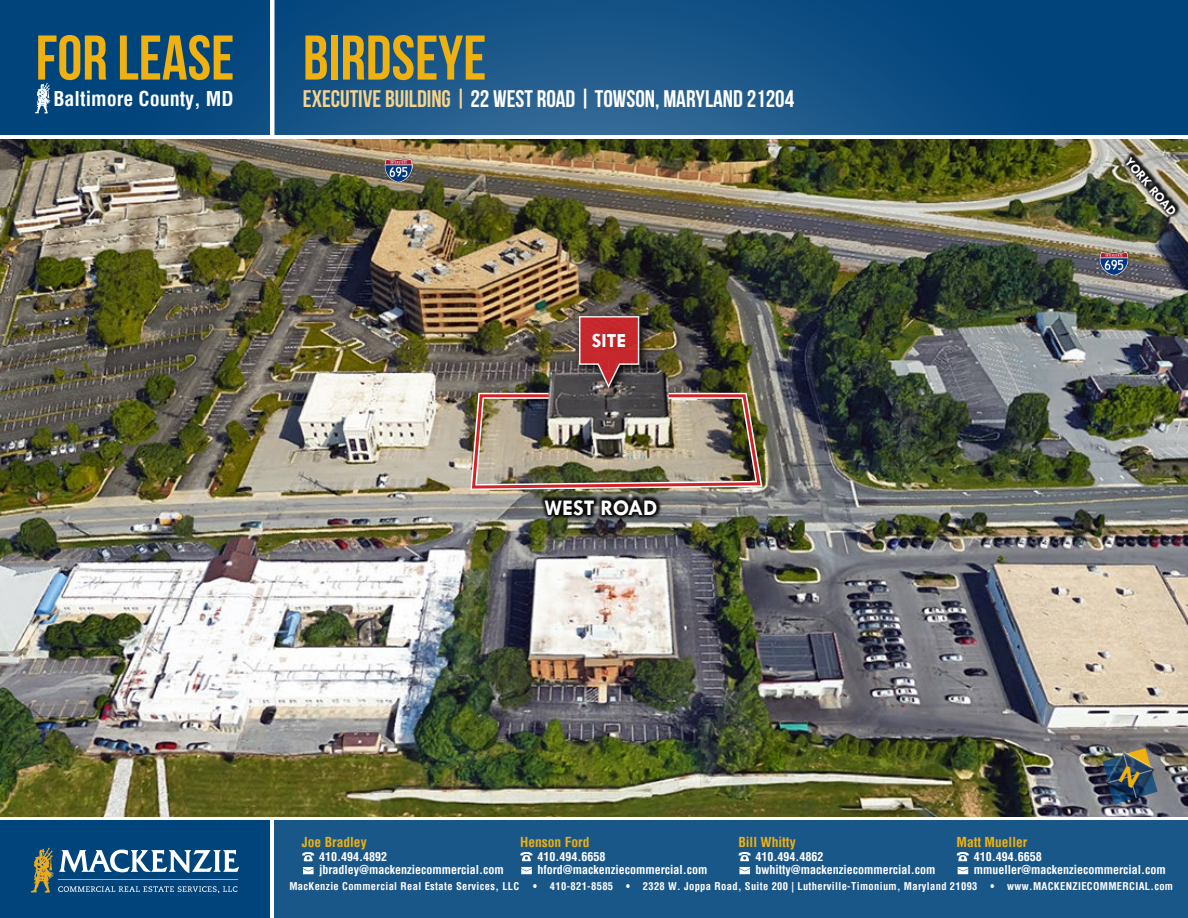
<style>
.page{position:relative;width:1188px;height:918px;background:#fff}
.page>*{position:absolute;margin:0;border:0;box-sizing:border-box;transform-origin:0 0}
.t1{font:700 63px "Bebas Neue";color:#eeb111}
.t2{font:700 24px "Bebas Neue";color:#fff}
.t3{font:700 22.5px "Tw Cen";color:#fff}
.t4{font:700 20.25px "Tw Cen";color:#fff}
.t5{font:700 condensed 20.1px "Helvetica";color:#fff}
.t6{font:700 condensed 13.5px "Helvetica";color:#eeb111}
.t7{font:700 13.5px "Tw Cen";color:#fff}
.t8{font:700 condensed 12px/13.5px "Helvetica";color:#fff}
.t9{font:700 condensed 10.5px "Helvetica";letter-spacing:.035em;color:#fff;scale:.85 1}
.t10{font:700 condensed 10.5px "Helvetica";letter-spacing:.035em;color:#fff}
.s1{color:#f7d38b}
</style>
<div class="page">
<svg style="left:0;top:0;width:1188px;height:135px;background:#0e4e83"></svg>
<div style="left:275px;top:821px;width:913px;height:97px;background:#1a5789"></div>
<div style="left:0;top:821px;width:270px;height:97px;background:#00447c"></div>
<hr style="left:270px;top:0;width:4px;height:159px;background:#fff">
<svg style="left:35px;top:83px;width:16px;height:30px"></svg>
<img style="left:0;top:139px;width:1188px;height:678px">
<svg style="left:303px;top:867px;width:11px;height:7px"></svg>
<svg style="left:521px;top:867px;width:11px;height:7px"></svg>
<svg style="left:739px;top:867px;width:11px;height:7px"></svg>
<svg style="left:958px;top:867px;width:10px;height:7px"></svg>
<svg style="left:520px;top:852px;width:12px;height:9px"></svg>
<svg style="left:739px;top:852px;width:12px;height:9px"></svg>
<svg style="left:957px;top:852px;width:12px;height:9px"></svg>
<svg style="left:302px;top:852px;width:12px;height:9px"></svg>
<svg style="left:31px;top:848px;width:208px;height:44px"></svg>
<div style="left:540px;top:495px;width:122px;height:25px;background:#000;opacity:.9"></div>
<img style="left:1118px;top:150px;width:66px;height:73px">
<img style="left:384px;top:159px;width:28px;height:24px">
<svg style="left:574px;top:311px;width:77px;height:4px"></svg>
<img style="left:467px;top:315px;width:299px;height:178px">
<img style="left:1100px;top:252px;width:28px;height:24px">
<img style="left:1103px;top:748px;width:55px;height:56px">
<h1 class="t1" style="left:36px;top:23px;width:200px">FOR LEASE</h1>
<h3 class="t5" style="left:53px;top:86px;width:182px">Baltimore County, MD</h3>
<h1 class="t1" style="left:303px;top:23px;width:185px">BIRDSEYE</h1>
<h2 class="t2" style="left:303px;top:85px;width:493px"><span class="s1">EXECUTIVE BUILDING |</span> 22 WEST ROAD | TOWSON, MARYLAND 21204</h2>
<h3 class="t4" style="left:592px;top:329px;width:36px">SITE</h3>
<h3 class="t3" style="left:544px;top:494px;width:115px">WEST ROAD</h3>
<p class="t7" style="left:1134px;top:154px;width:73px;rotate:50deg">YORK ROAD</p>
<p class="t6" style="left:302px;top:833px;width:66px">Joe Bradley</p>
<p class="t8" style="left:319px;top:850px;width:186px">410.494.4892 jbradley@mackenziecommercial.com</p>
<p class="t6" style="left:520px;top:833px;width:71px">Henson Ford</p>
<p class="t8" style="left:537px;top:850px;width:171px">410.494.6658 hford@mackenziecommercial.com</p>
<p class="t6" style="left:738px;top:833px;width:59px">Bill Whitty</p>
<p class="t8" style="left:756px;top:850px;width:181px">410.494.4862 bwhitty@mackenziecommercial.com</p>
<p class="t6" style="left:957px;top:833px;width:72px">Matt Mueller</p>
<p class="t8" style="left:974px;top:850px;width:193px">410.494.6658 mmueller@mackenziecommercial.com</p>
<p class="t10" style="left:289px;top:879px;width:231px">MacKenzie Commercial Real Estate Services, LLC</p>
<p class="t9" style="left:533px;top:879px;width:754px">• 410-821-8585 • 2328 W. Joppa Road, Suite 200 | Lutherville-Timonium, Maryland 21093 • www.MACKENZIECOMMERCIAL.com</p>
</div>
